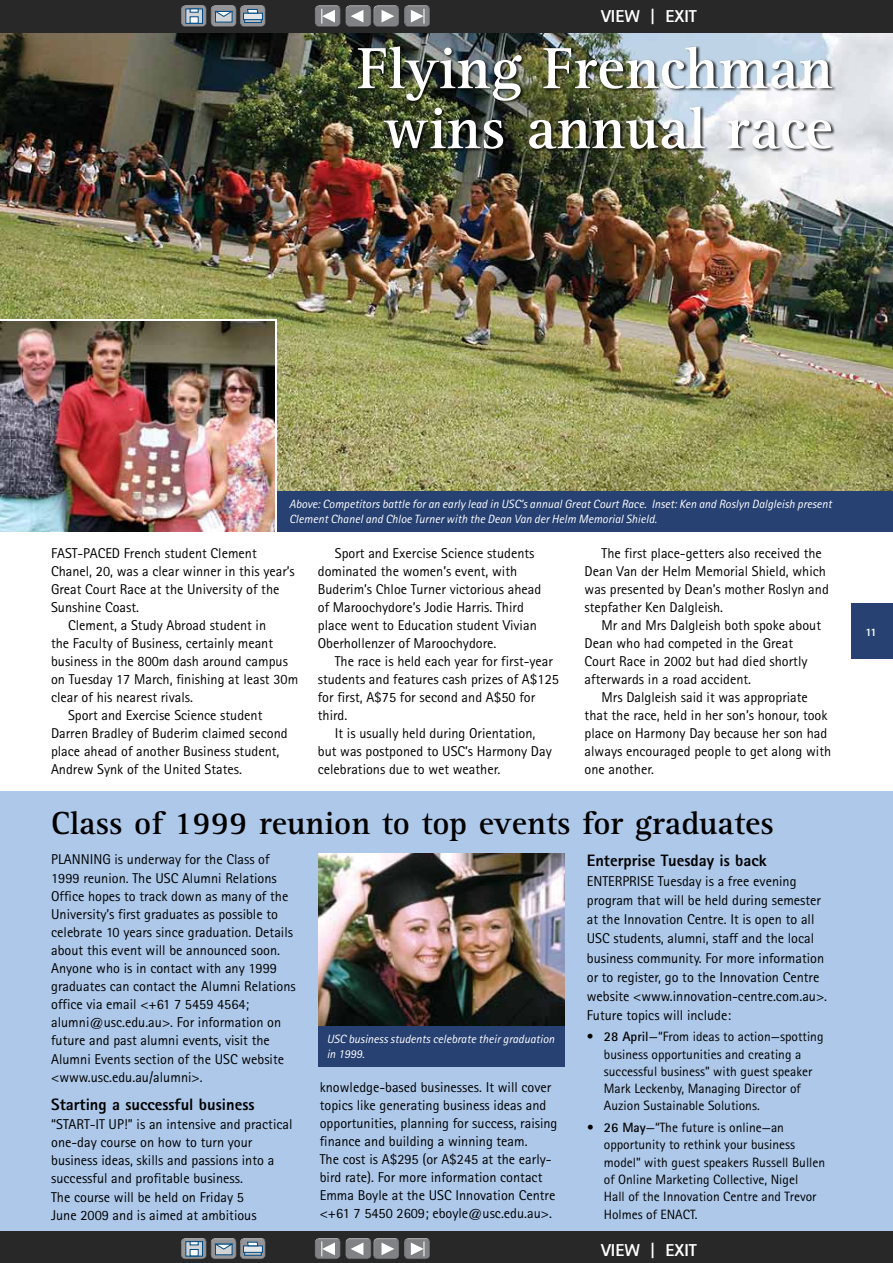
<style>
.page{position:relative;width:893px;height:1263px;background:#fff}
.page>*{position:absolute;margin:0;border:0;box-sizing:border-box;transform-origin:0 0}
.t1{font:700 60px/60px "Rotis Serif";color:#fff;text-align:center}
.t2{font:700 33px "Rotis Serif";color:#000}
.t3{font:800 17.25px "Rotis Sans Serif";color:#fff}
.t4{font:800 16.5px "Rotis Sans Serif";color:#000}
.t5{font:14.25px/18px "Rotis Sans Serif";color:#000}
.t6{font:13.5px/17.2px "Rotis Sans Serif";color:#000}
.t7{font:italic 12px/15px "Rotis Sans Serif";color:#fff}
.t8{font:800 11.25px "Rotis Sans Serif";color:#fff}
.s1{font-weight:700}
</style>
<div class="page">
<div style="left:0;top:792px;width:893px;height:471px;background:#adc8e9"></div>
<div style="left:851px;top:604px;width:42px;height:55px;background:#274172"></div>
<img style="left:0;top:33px;width:893px;height:458px">
<div style="left:55px;top:491px;width:838px;height:41px;background:#274172"></div>
<div style="left:357px;top:46px;width:479px;height:107px;background:#000;opacity:.8"></div>
<img style="left:318px;top:853px;width:247px;height:173px">
<div style="left:318px;top:1026px;width:247px;height:41px;background:#274172"></div>
<img style="left:0;top:321px;width:274px;height:211px">
<div style="left:0;top:0;width:893px;height:33px;background:#292829"></div>
<div style="left:0;top:1232px;width:893px;height:31px;background:#292829"></div>
<div style="left:373px;top:5px;width:27px;height:19px;background:#fff;opacity:.75"></div>
<div style="left:373px;top:7px;width:27px;height:21px;background:#000;opacity:.75"></div>
<svg style="left:382px;top:10px;width:12px;height:13px"></svg>
<div style="left:345px;top:5px;width:27px;height:19px;background:#fff;opacity:.75"></div>
<div style="left:345px;top:7px;width:27px;height:21px;background:#000;opacity:.75"></div>
<svg style="left:351px;top:10px;width:12px;height:13px"></svg>
<div style="left:315px;top:5px;width:27px;height:19px;background:#fff;opacity:.75"></div>
<div style="left:315px;top:7px;width:27px;height:21px;background:#000;opacity:.75"></div>
<svg style="left:321px;top:9px;width:14px;height:15px"></svg>
<div style="left:404px;top:5px;width:27px;height:19px;background:#fff;opacity:.75"></div>
<div style="left:404px;top:7px;width:27px;height:21px;background:#000;opacity:.75"></div>
<svg style="left:411px;top:9px;width:14px;height:15px"></svg>
<div style="left:240px;top:5px;width:27px;height:19px;background:#fff;opacity:.75"></div>
<div style="left:240px;top:7px;width:27px;height:21px;background:#000;opacity:.75"></div>
<svg style="left:244px;top:20px;width:17px;height:3px"></svg>
<div style="left:243px;top:13px;width:20px;height:7px;background:#e6e7e8;border:1px solid #004b85"></div>
<svg style="left:247px;top:9px;width:11px;height:4px"></svg>
<div style="left:211px;top:5px;width:27px;height:19px;background:#fff;opacity:.75"></div>
<div style="left:211px;top:7px;width:27px;height:21px;background:#000;opacity:.75"></div>
<div style="left:215px;top:11px;width:17px;height:11px;background:#d1d3d4"></div>
<svg style="left:215px;top:11px;width:18px;height:6px"></svg>
<div style="left:181px;top:5px;width:27px;height:19px;background:#fff;opacity:.75"></div>
<div style="left:181px;top:7px;width:27px;height:21px;background:#000;opacity:.75"></div>
<svg style="left:186px;top:9px;width:17px;height:15px"></svg>
<svg style="left:190px;top:9px;width:8px;height:3px"></svg>
<svg style="left:190px;top:17px;width:8px;height:6px"></svg>
<div style="left:373px;top:1238px;width:27px;height:19px;background:#fff;opacity:.75"></div>
<div style="left:373px;top:1240px;width:27px;height:21px;background:#000;opacity:.75"></div>
<svg style="left:382px;top:1242px;width:12px;height:13px"></svg>
<div style="left:345px;top:1238px;width:27px;height:19px;background:#fff;opacity:.75"></div>
<div style="left:345px;top:1240px;width:27px;height:21px;background:#000;opacity:.75"></div>
<svg style="left:351px;top:1242px;width:12px;height:13px"></svg>
<div style="left:315px;top:1238px;width:27px;height:19px;background:#fff;opacity:.75"></div>
<div style="left:315px;top:1240px;width:27px;height:21px;background:#000;opacity:.75"></div>
<svg style="left:321px;top:1241px;width:14px;height:15px"></svg>
<div style="left:404px;top:1238px;width:27px;height:19px;background:#fff;opacity:.75"></div>
<div style="left:404px;top:1240px;width:27px;height:21px;background:#000;opacity:.75"></div>
<svg style="left:411px;top:1241px;width:14px;height:15px"></svg>
<div style="left:240px;top:1238px;width:27px;height:19px;background:#fff;opacity:.75"></div>
<div style="left:240px;top:1240px;width:27px;height:21px;background:#000;opacity:.75"></div>
<svg style="left:244px;top:1252px;width:17px;height:3px"></svg>
<svg style="left:243px;top:1246px;width:20px;height:6px"></svg>
<svg style="left:247px;top:1242px;width:11px;height:4px"></svg>
<div style="left:211px;top:1238px;width:27px;height:19px;background:#fff;opacity:.75"></div>
<div style="left:211px;top:1240px;width:27px;height:21px;background:#000;opacity:.75"></div>
<div style="left:215px;top:1244px;width:17px;height:11px;background:#d1d3d4"></div>
<svg style="left:215px;top:1244px;width:18px;height:5px"></svg>
<div style="left:181px;top:1238px;width:27px;height:19px;background:#fff;opacity:.75"></div>
<div style="left:181px;top:1240px;width:27px;height:21px;background:#000;opacity:.75"></div>
<svg style="left:186px;top:1241px;width:17px;height:15px"></svg>
<svg style="left:190px;top:1241px;width:8px;height:4px"></svg>
<div style="left:190px;top:1249px;width:8px;height:7px;background:#fff;border:1px solid #004b85"></div>
<p class="t3" style="left:601px;top:5px;width:97px">VIEW | EXIT</p>
<h1 class="t1" style="left:357px;top:39px;width:477px">Flying Frenchman wins annual race</h1>
<p class="t7" style="left:289px;top:497px;width:544px">Above: Competitors battle for an early lead in USC’s annual Great Court Race. Inset: Ken and Roslyn Dalgleish present<br>Clement Chanel and Chloe Turner with the Dean Van der Helm Memorial Shield.</p>
<p class="t5" style="left:51px;top:544px;width:207px">Fast-paced French student Clement</p>
<p class="t5" style="left:51px;top:562px;width:245px">Chanel, 20, was a clear winner in this year’s</p>
<p class="t5" style="left:51px;top:580px;width:230px">Great Court Race at the University of the</p>
<p class="t5" style="left:51px;top:598px;width:90px">Sunshine Coast.</p>
<p class="t5" style="left:68px;top:616px;width:200px">Clement, a Study Abroad student in</p>
<p class="t5" style="left:51px;top:634px;width:224px">the Faculty of Business, certainly meant</p>
<p class="t5" style="left:51px;top:652px;width:238px">business in the 800m dash around campus</p>
<p class="t5" style="left:51px;top:670px;width:249px">on Tuesday 17 March, finishing at least 30m</p>
<p class="t5" style="left:51px;top:688px;width:143px">clear of his nearest rivals.</p>
<p class="t5" style="left:68px;top:706px;width:196px">Sport and Exercise Science student</p>
<p class="t5" style="left:51px;top:724px;width:238px">Darren Bradley of Buderim claimed second</p>
<p class="t5" style="left:51px;top:742px;width:230px">place ahead of another Business student,</p>
<p class="t5" style="left:51px;top:760px;width:192px">Andrew Synk of the United States.</p>
<p class="t5" style="left:318px;top:544px;width:225px;text-indent:17px">Sport and Exercise Science students dominated the women’s event, with Buderim’s Chloe Turner victorious ahead of Maroochydore’s Jodie Harris. Third place went to Education student Vivian Oberhollenzer of Maroochydore.</p>
<p class="t5" style="left:335px;top:652px;width:220px">The race is held each year for first-year</p>
<p class="t5" style="left:318px;top:670px;width:243px">students and features cash prizes of A$125</p>
<p class="t5" style="left:318px;top:688px;width:219px">for first, A$75 for second and A$50 for</p>
<p class="t5" style="left:318px;top:706px;width:31px">third.</p>
<p class="t5" style="left:335px;top:724px;width:202px">It is usually held during Orientation,</p>
<p class="t5" style="left:318px;top:742px;width:235px">but was postponed to USC’s Harmony Day</p>
<p class="t5" style="left:318px;top:760px;width:184px">celebrations due to wet weather.</p>
<p class="t5" style="left:585px;top:544px;width:246px;text-indent:17px">The first place-getters also received the Dean Van der Helm Memorial Shield, which was presented by Dean’s mother Roslyn and stepfather Ken Dalgleish.</p>
<p class="t5" style="left:585px;top:616px;width:238px;text-indent:17px">Mr and Mrs Dalgleish both spoke about Dean who had competed in the Great Court Race in 2002 but had died shortly afterwards in a road accident.</p>
<p class="t5" style="left:585px;top:688px;width:248px;text-indent:17px">Mrs Dalgleish said it was appropriate that the race, held in her son’s honour, took place on Harmony Day because her son had always encouraged people to get along with one another.</p>
<h2 class="t2" style="left:51px;top:803px;width:724px">Class of 1999 reunion to top events for graduates</h2>
<p class="t5" style="left:51px;top:850px;width:246px">Planni ng is underway for the Class of 1999 reunion. The USC Alumni Relations Office hopes to track down as many of the University’s first graduates as possible to celebrate 10 years since graduation. Details about this event will be announced soon.<br>Anyone who is in contact with any 1999 graduates can contact the Alumni Relations office via email &lt;+61 7 5459 4564; alumni@usc.edu.au&gt;. For information on future and past alumni events, visit the Alumni Events section of the USC website &lt;www.usc.edu.au/alumni&gt;.</p>
<p class="t4" style="left:51px;top:1094px;width:205px">Starting a successful business</p>
<p class="t5" style="left:51px;top:1115px;width:20px">“Start</p>
<p class="t5" style="left:51px;top:1115px;width:243px;text-indent:39px">-it UP!” is an intensive and practical one-day course on how to turn your business ideas, skills and passions into a successful and profitable business.<br>The course will be held on Friday 5<br>June 2009 and is aimed at ambitious</p>
<p class="t7" style="left:327px;top:1032px;width:229px">USC business students celebrate their graduation in 1999.</p>
<p class="t5" style="left:320px;top:1078px;width:239px">knowledge-based businesses. It will cover topics like generating business ideas and opportunities, planning for success, raising finance and building a winning team.<br>The cost is A$295 (or A$245 at the early&shy;bird rate). For more information contact Emma Boyle at the USC Innovation Centre &lt;+61 7 5450 2609; eboyle@usc.edu.au&gt;.</p>
<p class="t4" style="left:587px;top:850px;width:181px">Enterprise Tuesday is back</p>
<p class="t5" style="left:587px;top:872px;width:36px">Enterpris</p>
<p class="t5" style="left:587px;top:872px;width:242px;line-height:19px;text-indent:61px">e Tuesday is a free evening program that will be held during semester at the Innovation Centre. It is open to all USC students, alumni, staff and the local business community. For more information or to register, go to the Innovation Centre website &lt;www.innovation-centre.com.au&gt;.<br>Future topics will include:</p>
<p class="t6" style="left:604px;top:1028px;width:221px;text-indent:-17px">• <span class="s1">28 April</span>—“From ideas to action—spotting business opportunities and creating a successful business” with guest speaker Mark Leckenby, Managing Director of Auzion Sustainable Solutions.</p>
<p class="t6" style="left:604px;top:1119px;width:223px;text-indent:-17px"><span class="s1">• 26 May</span>—“The future is online—an opportunity to rethink your business model” with guest speakers Russell Bullen of Online Marketing Collective, N igel<br>Hall of the Innovation Centre and Trevor Holmes of ENACT.</p>
<p class="t3" style="left:601px;top:1239px;width:97px">VIEW | EXIT</p>
<p class="t8" style="left:865px;top:625px;width:13px">11</p>
</div>
